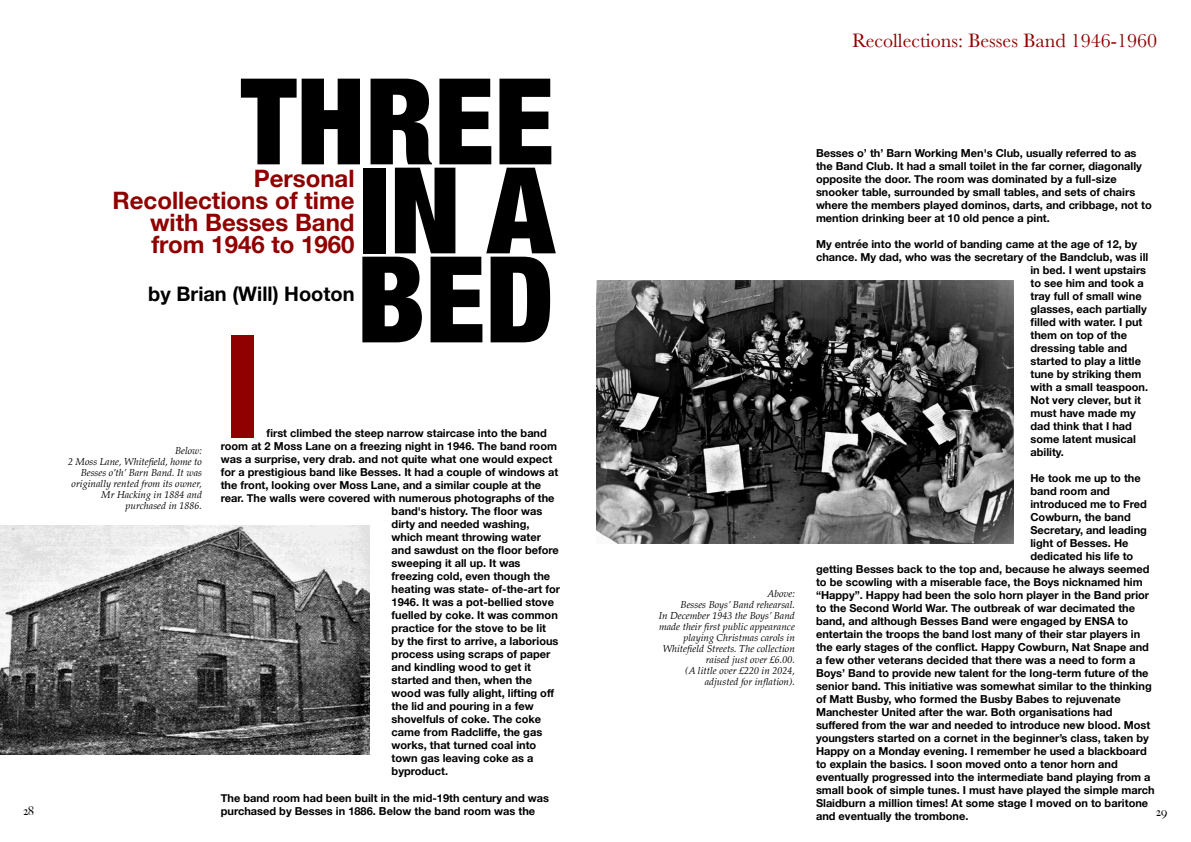
<style>
.page{position:relative;width:1191px;height:842px;background:#fff}
.page>*{position:absolute;margin:0;border:0;box-sizing:border-box;transform-origin:0 0}
.t1{font:700 144px "Helvetica Neue";color:#900001}
.t2{font:900 condensed 120px/89px "Helvetica Neue";color:#000;text-align:justify}
.t3{font:700 24px/22px "Helvetica Neue";color:#900001;text-align:right}
.t4{font:20px "Baskerville";color:#900001}
.t5{font:700 20px "Helvetica Neue";color:#000}
.t6{font:500 12px "Big Caslon";color:#000}
.t7{font:700 11px/13px "Helvetica Neue";color:#000}
.t8{font:italic 10px/11px "Palatino";color:#000;text-align:right}
</style>
<div class="page">
<img style="left:0;top:525px;width:369px;height:230px">
<img style="left:596px;top:280px;width:417px;height:263px">
<h3 class="t4" style="left:852px;top:29px;width:306px">Recollections: Besses Band 1946-1960</h3>
<h2 class="t2" style="left:356px;top:75px;width:199px;text-indent:-115px">THREE IN A BED</h2>
<p class="t7" style="left:816px;top:147px;width:337px">Besses o’ th’ Barn Working Men's Club, usually referred to as the Band Club. It had a small toilet in the far corner, diagonally opposite the door. The room was dominated by a full-size snooker table, surrounded by small tables, and sets of chairs where the members played dominos, darts, and cribbage, not to mention drinking beer at 10 old pence a pint.</p>
<p class="t7" style="left:816px;top:238px;width:323px">My entrée into the world of banding came at the age of 12, by</p>
<p class="t7" style="left:816px;top:251px;width:334px">chance. My dad, who was the secretary of the Bandclub, was ill</p>
<p class="t7" style="left:1030px;top:264px;width:117px">in bed. I went upstairs</p>
<p class="t7" style="left:1030px;top:277px;width:115px">to see him and took a</p>
<p class="t7" style="left:1030px;top:290px;width:113px">tray full of small wine</p>
<p class="t7" style="left:1030px;top:303px;width:118px">glasses, each partially</p>
<p class="t7" style="left:1030px;top:316px;width:113px">filled with water. I put</p>
<p class="t7" style="left:1030px;top:329px;width:98px">them on top of the</p>
<p class="t7" style="left:1030px;top:342px;width:98px">dressing table and</p>
<p class="t7" style="left:1030px;top:355px;width:112px">started to play a little</p>
<p class="t7" style="left:1030px;top:368px;width:112px">tune by striking them</p>
<p class="t7" style="left:1030px;top:381px;width:119px">with a small teaspoon.</p>
<p class="t7" style="left:1030px;top:394px;width:112px">Not very clever, but it</p>
<p class="t7" style="left:1030px;top:407px;width:107px">must have made my</p>
<p class="t7" style="left:1030px;top:420px;width:103px">dad think that I had</p>
<p class="t7" style="left:1030px;top:433px;width:107px">some latent musical</p>
<p class="t7" style="left:1030px;top:446px;width:35px">ability.</p>
<p class="t7" style="left:1030px;top:472px;width:112px">He took me up to the</p>
<p class="t7" style="left:1030px;top:485px;width:81px">band room and</p>
<p class="t7" style="left:1030px;top:498px;width:118px">introduced me to Fred</p>
<p class="t7" style="left:1030px;top:511px;width:102px">Cowburn, the band</p>
<p class="t7" style="left:1030px;top:524px;width:118px">Secretary, and leading</p>
<p class="t7" style="left:1030px;top:537px;width:99px">light of Besses. He</p>
<p class="t7" style="left:1030px;top:550px;width:104px">dedicated his life to</p>
<p class="t7" style="left:816px;top:563px;width:335px">getting Besses back to the top and, because he always seemed</p>
<p class="t7" style="left:816px;top:576px;width:328px">to be scowling with a miserable face, the Boys nicknamed him</p>
<p class="t7" style="left:816px;top:589px;width:335px">“Happy”. Happy had been the solo horn player in the Band prior</p>
<p class="t7" style="left:816px;top:602px;width:320px">to the Second World War. The outbreak of war decimated the</p>
<p class="t7" style="left:816px;top:615px;width:314px">band, and although Besses Band were engaged by ENSA to</p>
<p class="t7" style="left:816px;top:628px;width:326px">entertain the troops the band lost many of their star players in</p>
<p class="t7" style="left:816px;top:641px;width:334px">the early stages of the conflict. Happy Cowburn, Nat Snape and</p>
<p class="t7" style="left:816px;top:654px;width:321px">a few other veterans decided that there was a need to form a</p>
<p class="t7" style="left:816px;top:667px;width:334px">Boys’ Band to provide new talent for the long-term future of the</p>
<p class="t7" style="left:816px;top:680px;width:337px">senior band. This initiative was somewhat similar to the thinking</p>
<p class="t7" style="left:816px;top:693px;width:306px">of Matt Busby, who formed the Busby Babes to rejuvenate</p>
<p class="t7" style="left:816px;top:706px;width:298px">Manchester United after the war. Both organisations had</p>
<p class="t7" style="left:816px;top:719px;width:336px">suffered from the war and needed to introduce new blood. Most</p>
<p class="t7" style="left:816px;top:732px;width:334px">youngsters started on a cornet in the beginner’s class, taken by</p>
<p class="t7" style="left:816px;top:745px;width:332px">Happy on a Monday evening. I remember he used a blackboard</p>
<p class="t7" style="left:816px;top:758px;width:303px">to explain the basics. I soon moved onto a tenor horn and</p>
<p class="t7" style="left:816px;top:771px;width:336px">eventually progressed into the intermediate band playing from a</p>
<p class="t7" style="left:816px;top:784px;width:340px">small book of simple tunes. I must have played the simple march</p>
<p class="t7" style="left:816px;top:797px;width:334px">Slaidburn a million times! At some stage I moved on to baritone</p>
<p class="t7" style="left:816px;top:810px;width:154px">and eventually the trombone.</p>
<h3 class="t3" style="left:112px;top:167px;width:244px">Personal<br>Recollections of time with Besses Band from 1946 to 1960</h3>
<h3 class="t5" style="left:148px;top:281px;width:208px">by Brian (Will) Hooton</h3>
<h1 class="t1" style="left:221px;top:297px;width:44px">I</h1>
<p class="t7" style="left:266px;top:427px;width:282px">first climbed the steep narrow staircase into the band</p>
<p class="t7" style="left:221px;top:440px;width:338px">room at 2 Moss Lane on a freezing night in 1946. The band room</p>
<p class="t7" style="left:221px;top:453px;width:333px">was a surprise, very drab. and not quite what one would expect</p>
<p class="t7" style="left:221px;top:466px;width:339px">for a prestigious band like Besses. It had a couple of windows at</p>
<p class="t7" style="left:221px;top:479px;width:322px">the front, looking over Moss Lane, and a similar couple at the</p>
<p class="t7" style="left:221px;top:492px;width:335px">rear. The walls were covered with numerous photographs of the</p>
<p class="t7" style="left:391px;top:505px;width:152px">band's history. The floor was</p>
<p class="t7" style="left:391px;top:518px;width:139px">dirty and needed washing,</p>
<p class="t7" style="left:391px;top:531px;width:151px">which meant throwing water</p>
<p class="t7" style="left:391px;top:544px;width:169px">and sawdust on the floor before</p>
<p class="t7" style="left:391px;top:557px;width:130px">sweeping it all up. It was</p>
<p class="t7" style="left:391px;top:570px;width:160px">freezing cold, even though the</p>
<p class="t7" style="left:391px;top:583px;width:170px">heating was state- of-the-art for</p>
<p class="t7" style="left:391px;top:596px;width:164px">1946. It was a pot-bellied stove</p>
<p class="t7" style="left:391px;top:609px;width:168px">fuelled by coke. It was common</p>
<p class="t7" style="left:391px;top:622px;width:156px">practice for the stove to be lit</p>
<p class="t7" style="left:391px;top:635px;width:168px">by the first to arrive, a laborious</p>
<p class="t7" style="left:391px;top:648px;width:160px">process using scraps of paper</p>
<p class="t7" style="left:391px;top:661px;width:141px">and kindling wood to get it</p>
<p class="t7" style="left:391px;top:674px;width:142px">started and then, when the</p>
<p class="t7" style="left:391px;top:687px;width:164px">wood was fully alight, lifting off</p>
<p class="t7" style="left:391px;top:700px;width:143px">the lid and pouring in a few</p>
<p class="t7" style="left:391px;top:713px;width:151px">shovelfuls of coke. The coke</p>
<p class="t7" style="left:391px;top:726px;width:152px">came from Radcliffe, the gas</p>
<p class="t7" style="left:391px;top:739px;width:146px">works, that turned coal into</p>
<p class="t7" style="left:391px;top:752px;width:143px">town gas leaving coke as a</p>
<p class="t7" style="left:391px;top:765px;width:58px">byproduct.</p>
<p class="t7" style="left:221px;top:791px;width:330px">The band room had been built in the mid-19th century and was purchased by Besses in 1886. Below the band room was the</p>
<p class="t8" style="left:68px;top:446px;width:135px">Below:<br>2 Moss Lane, Whitefield, home to<br>Besses o’th’ Barn Band. It was originally rented from its owner,<br>Mr Hacking in 1884 and purchased in 1886.</p>
<p class="t8" style="left:658px;top:589px;width:138px">Above:<br>Besses Boys’ Band rehearsal.<br>In December 1943 the Boys’ Band made their first public appearance playing Christmas carols in<br>Whitefield Streets. The collection raised just over £6.00.<br>(A little over £220 in 2024, adjusted for inflation).</p>
<p class="t6" style="left:23px;top:806px;width:13px">28</p>
<p class="t6" style="left:1155px;top:807px;width:13px">29</p>
</div>
